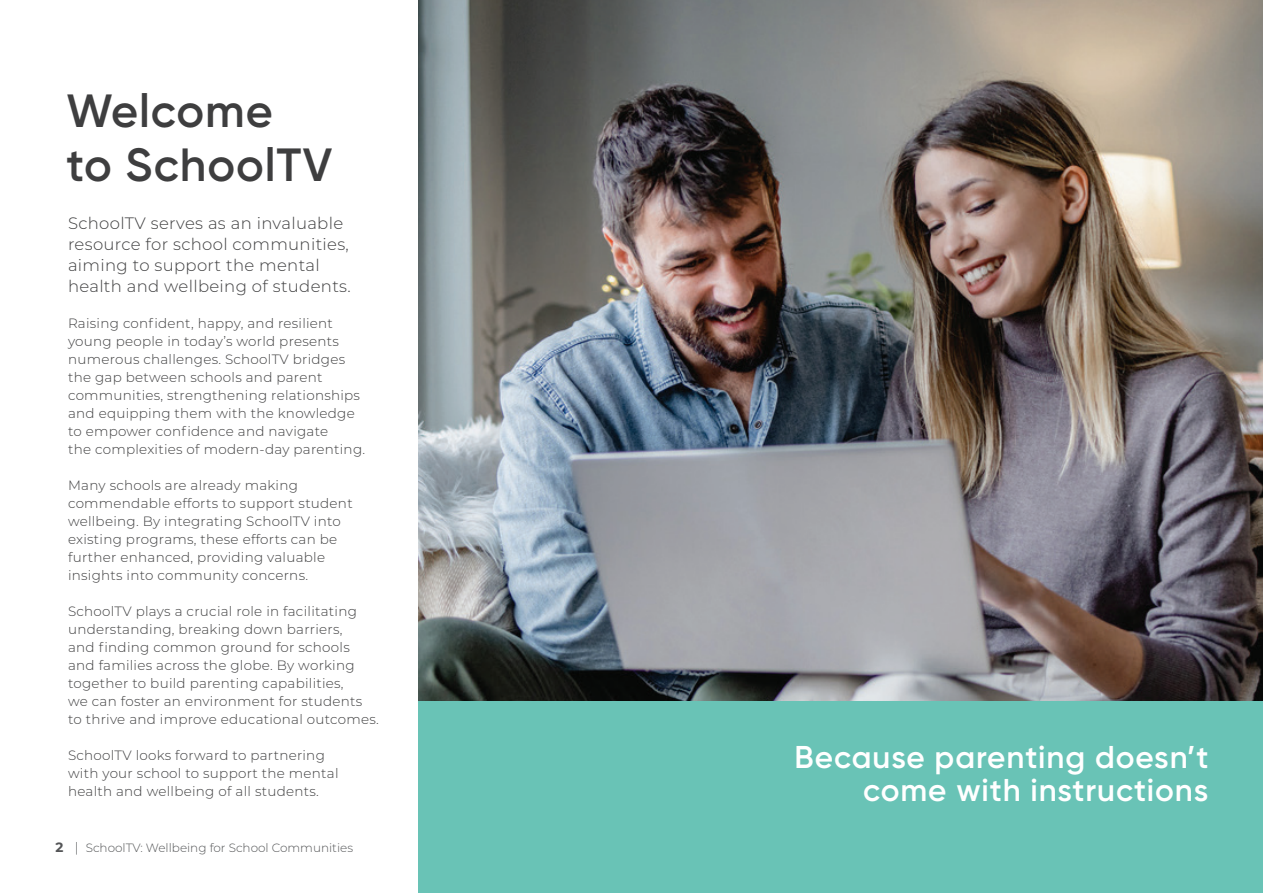
<style>
.page{position:relative;width:1263px;height:893px;background:#fff}
.page>*{position:absolute;margin:0;border:0;box-sizing:border-box;transform-origin:0 0}
.t1{font:600 46.5px/54px "Gilroy";letter-spacing:.02em;color:#3e3e3f}
.t2{font:600 31.5px/33px "Gilroy";letter-spacing:.03em;color:#fff;text-align:right}
.t3{font:300 16.5px/21px "Montserrat";letter-spacing:.02em;color:#3e3e3f}
.t4{font:300 13.5px/18px "Montserrat";letter-spacing:.02em;color:#3e3e3f}
.t5{font:300 12px "Montserrat";color:#545557}
.s1{font-weight:700;font-size:13.5px}
.s2{font-size:13.5px}
</style>
<div class="page">
<img style="left:419px;top:0;width:844px;height:702px">
<div style="left:419px;top:702px;width:844px;height:191px;background:#69c3b6"></div>
<h1 class="t1" style="left:67px;top:84px;width:267px">Welcome<br>to SchoolTV</h1>
<p class="t3" style="left:68px;top:212px;width:284px">SchoolTV serves as an invaluable resource for school communities, aiming to support the mental health and wellbeing of students.</p>
<p class="t4" style="left:68px;top:314px;width:299px">Raising confident, happy, and resilient young people in today’s world presents numerous challenges. SchoolTV bridges the gap between schools and parent communities, strengthening relationships and equipping them with the knowledge to empower confidence and navigate<br>the complexities of modern-day parenting.</p>
<p class="t4" style="left:68px;top:476px;width:286px">Many schools are already making commendable efforts to support student wellbeing. By integrating SchoolTV into existing programs, these efforts can be further enhanced, providing valuable insights into community concerns.</p>
<p class="t4" style="left:68px;top:602px;width:312px">SchoolTV plays a crucial role in facilitating understanding, breaking down barriers,<br>and finding common ground for schools and families across the globe. By working together to build parenting capabilities,<br>we can foster an environment for students to thrive and improve educational outcomes.</p>
<p class="t4" style="left:68px;top:746px;width:272px">SchoolTV looks forward to partnering with your school to support the mental health and wellbeing of all students.</p>
<h2 class="t2" style="left:794px;top:740px;width:415px">Because parenting doesn’t come with instructions</h2>
<p class="t5" style="left:56px;top:840px;width:299px"><span class="s1">2</span> <span class="s2">|</span> SchoolTV: Wellbeing for School Communities</p>
</div>
